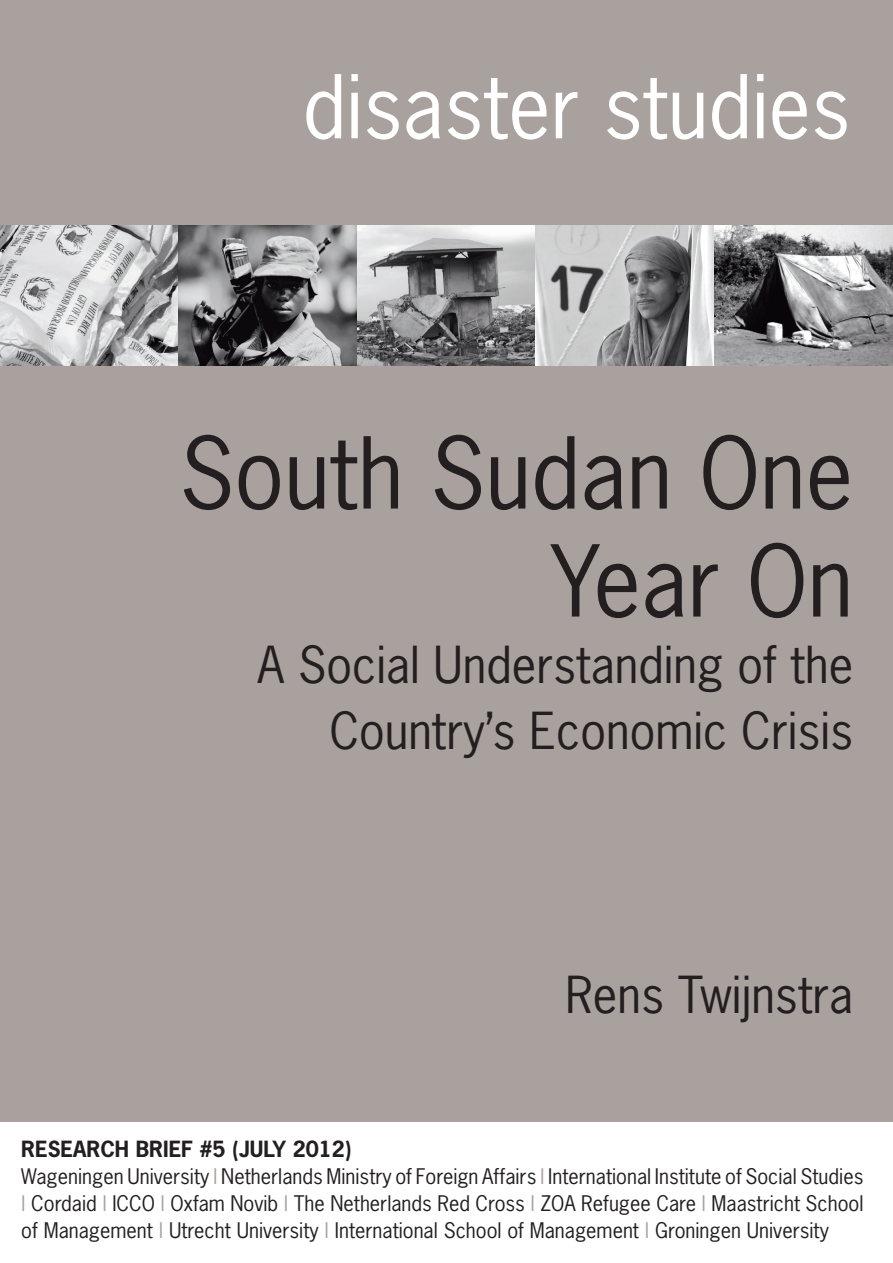
<style>
.page{position:relative;width:893px;height:1263px;background:#a9a19e}
.page>*{position:absolute;margin:0;border:0;box-sizing:border-box;transform-origin:0 0}
.kop{font:93px/108px "News Gothic";color:#231f20;text-align:right}
.t1{font:82.5px "News Gothic";color:#fff}
.kop-2{font:48px "News Gothic";color:#231f20}
.t2{font:700 21px "News Gothic";color:#231f20}
.t3{font:20.25px/27px "News Gothic";color:#231f20;text-align:justify}
.t4{font:15px "News Gothic";color:#231f20}
.s1{color:#a9a19e}
</style>
<div class="page">
<div style="left:0;top:1123px;width:893px;height:140px;background:#fff"></div>
<img style="left:0;top:225px;width:893px;height:141px">
<p class="t1" style="left:303px;top:54px;width:549px">disaster studies</p>
<p class="kop" style="left:179px;top:416px;width:675px">South Sudan One<br>Year On</p>
<p class="kop-2" style="left:257px;top:634px;width:597px">A Social Understanding of the</p>
<p class="kop-2" style="left:329px;top:700px;width:525px">Country’s Economic Crisis</p>
<p class="kop-2" style="left:565px;top:964px;width:289px">Rens Twijnstra</p>
<p class="t2" style="left:21px;top:1135px;width:332px">RESEARCH BRIEF #5 (JULY 2012)</p>
<p class="t3" style="left:21px;top:1162px;width:844px">Wageningen University <span class="s1">|</span> Netherlands Ministry of Foreign Affairs <span class="s1">|</span> International Institute of Social Studies <span class="s1">|</span> Cordaid <span class="s1">|</span> ICCO <span class="s1">|</span> Oxfam Novib <span class="s1">|</span> The Netherlands Red Cross <span class="s1">|</span> ZOA Refugee Care <span class="s1">|</span> Maastricht School of Management <span class="s1">|</span> Utrecht University <span class="s1">|</span> International School of Management <span class="s1">|</span> Groningen University</p>
<p class="t4" style="left:442px;top:1214px;width:10px">1</p>
</div>
